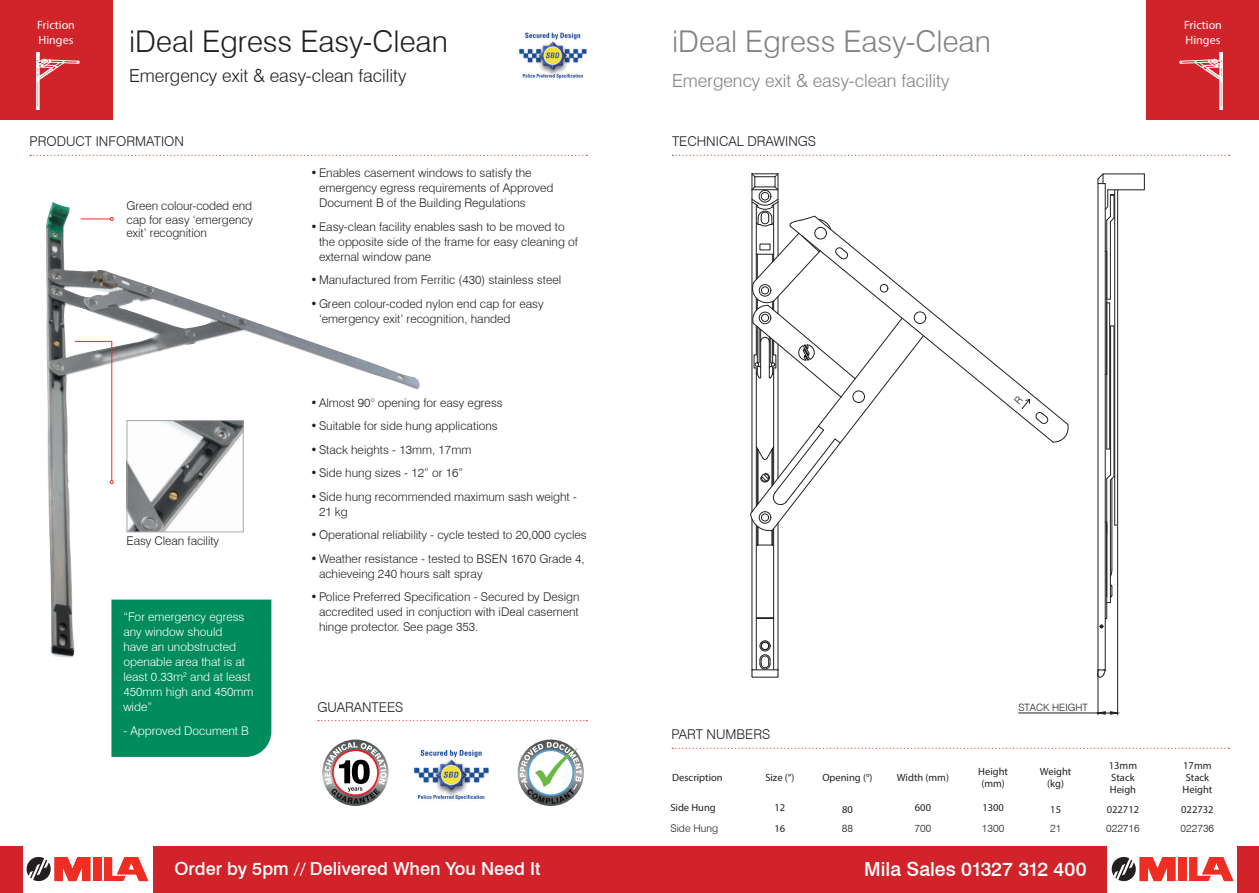
<style>
.page{position:relative;width:1259px;height:893px;background:#fff}
.page>*{position:absolute;margin:0;border:0;box-sizing:border-box;transform-origin:0 0}
.t1{font:300 30px "Swiss 721 BT";color:#808285}
.t2{font:300 30px "Swiss 721 BT";color:#231f20}
.t3{font:500 19.5px "Swiss 721 BT";color:#fff}
.t4{font:500 18px "Swiss 721 BT";color:#fff}
.t5{font:300 18px "Swiss 721 BT";color:#808285}
.t6{font:300 18px "Swiss 721 BT";color:#231f20}
.t7{font:300 13.5px "Swiss 721 BT";color:#231f20}
.t8{font:300 12px/15px "Swiss 721 BT";color:#231f20}
.t9{font:300 12px/15px "Swiss 721 BT";color:#fff}
.t10{font:12px/14.4px "Myriad Pro";color:#fff}
.t11{font:10.5px/12px "Myriad Pro";color:#231f20}
.t12{font:300 10.5px "Swiss 721 BT";color:#231f20}
.t13{font:300 10.05px "Swiss 721 BT";color:#231f20}
.s1{font-family:"Minion Pro"}
.s2{font-family:"Myriad Pro";font-weight:400}
</style>
<div class="page">
<svg style="left:672px;top:155px;width:557px;height:1px"></svg>
<svg style="left:30px;top:155px;width:557px;height:1px"></svg>
<div style="left:0;top:0;width:112px;height:119px;background:#d1232a"></div>
<div style="left:1147px;top:0;width:112px;height:119px;background:#d1232a"></div>
<hr style="left:39px;top:80px;width:1px;height:30px;background:#fff">
<hr style="left:36px;top:52px;width:1px;height:58px;background:#fff">
<hr style="left:38px;top:80px;width:1px;height:30px;background:#fff">
<hr style="left:37px;top:80px;width:1px;height:30px;background:#fff">
<svg style="left:36px;top:52px;width:43px;height:30px"></svg>
<img style="left:46px;top:202px;width:374px;height:456px">
<hr style="left:1219px;top:80px;width:1px;height:30px;background:#fff">
<hr style="left:1222px;top:52px;width:1px;height:58px;background:#fff">
<hr style="left:1220px;top:80px;width:1px;height:30px;background:#fff">
<hr style="left:1221px;top:80px;width:1px;height:30px;background:#fff">
<svg style="left:1179px;top:52px;width:44px;height:30px"></svg>
<svg style="left:672px;top:748px;width:557px;height:1px"></svg>
<hr style="left:777px;top:174px;width:1px;height:82px;background:#231f20">
<hr style="left:777px;top:523px;width:1px;height:147px;background:#231f20">
<hr style="left:751px;top:174px;width:1px;height:338px;background:#231f20">
<hr style="left:751px;top:519px;width:1px;height:151px;background:#231f20">
<hr style="left:773px;top:529px;width:1px;height:141px;background:#231f20">
<hr style="left:756px;top:525px;width:1px;height:145px;background:#231f20">
<div style="left:761px;top:192px;width:8px;height:8px;border:1px solid #231f20;border-radius:50%"></div>
<div style="left:759px;top:190px;width:12px;height:12px;border:1px solid #231f20;border-radius:50%"></div>
<svg style="left:751px;top:173px;width:28px;height:5px"></svg>
<svg style="left:751px;top:186px;width:28px;height:5px"></svg>
<div style="left:754px;top:176px;width:21px;height:11px;border:1px solid #231f20"></div>
<div style="left:759px;top:640px;width:11px;height:11px;border:1px solid #231f20;border-radius:50%"></div>
<svg style="left:757px;top:617px;width:16px;height:2px"></svg>
<svg style="left:751px;top:654px;width:28px;height:24px"></svg>
<div style="left:761px;top:642px;width:8px;height:8px;border:1px solid #231f20;border-radius:50%"></div>
<svg style="left:924px;top:305px;width:109px;height:106px"></svg>
<hr style="left:1097px;top:179px;width:1px;height:491px;background:#231f20">
<hr style="left:1105px;top:184px;width:1px;height:486px;background:#231f20">
<svg style="left:1097px;top:669px;width:9px;height:9px"></svg>
<hr style="left:1117px;top:526px;width:1px;height:189px;background:#231f20">
<hr style="left:1097px;top:671px;width:1px;height:44px;background:#231f20">
<hr style="left:1018px;top:713px;width:80px;height:1px;background:#231f20">
<svg style="left:1097px;top:711px;width:21px;height:4px"></svg>
<svg style="left:1099px;top:625px;width:4px;height:3px"></svg>
<svg style="left:1097px;top:173px;width:48px;height:446px"></svg>
<hr style="left:1111px;top:479px;width:1px;height:90px;background:#231f20">
<svg style="left:750px;top:198px;width:174px;height:348px"></svg>
<svg style="left:74px;top:341px;width:40px;height:143px"></svg>
<img style="left:128px;top:422px;width:114px;height:108px">
<div style="left:126px;top:420px;width:118px;height:112px;border:1px solid #a8a9ad"></div>
<svg style="left:81px;top:217px;width:33px;height:4px"></svg>
<div style="left:111px;top:600px;width:160px;height:157px;background:#008c5c"></div>
<img style="left:519px;top:32px;width:68px;height:47px">
<svg style="left:318px;top:720px;width:269px;height:1px"></svg>
<img style="left:414px;top:749px;width:76px;height:52px">
<svg style="left:322px;top:739px;width:67px;height:67px"></svg>
<svg style="left:324px;top:742px;width:62px;height:62px"></svg>
<svg style="left:517px;top:739px;width:67px;height:67px"></svg>
<svg style="left:520px;top:742px;width:61px;height:62px"></svg>
<div style="left:0;top:846px;width:629px;height:47px;background:#d2222a"></div>
<div style="left:629px;top:846px;width:630px;height:47px;background:#d2222a"></div>
<div style="left:1107px;top:838px;width:129px;height:55px;background:#fff"></div>
<div style="left:1178px;top:857px;width:8px;height:24px;background:#ee2e22"></div>
<svg style="left:1111px;top:857px;width:64px;height:25px"></svg>
<svg style="left:1189px;top:857px;width:44px;height:24px"></svg>
<div style="left:23px;top:838px;width:129px;height:55px;background:#fff"></div>
<div style="left:93px;top:857px;width:8px;height:24px;background:#ee2e22"></div>
<svg style="left:26px;top:857px;width:64px;height:25px"></svg>
<svg style="left:104px;top:857px;width:44px;height:24px"></svg>
<svg style="left:1014px;top:395px;width:55px;height:48px"></svg>
<p class="t10" style="left:37px;top:18px;width:39px">Friction<br>Hinges</p>
<h1 class="t2" style="left:129px;top:24px;width:320px">iDeal Egress Easy-Clean</h1>
<h3 class="t6" style="left:129px;top:65px;width:279px">Emergency exit &amp; easy-clean facility</h3>
<h1 class="t1" style="left:672px;top:24px;width:320px">iDeal Egress Easy-Clean</h1>
<h3 class="t5" style="left:672px;top:69px;width:279px">Emergency exit &amp; easy-clean facility</h3>
<p class="t7" style="left:30px;top:133px;width:156px">PRODUCT INFORMATION</p>
<p class="t7" style="left:672px;top:133px;width:146px">TECHNICAL DRAWINGS</p>
<p class="t8" style="left:319px;top:166px;width:236px;text-indent:-9px">•Enables casement windows to satisfy the emergency egress requirements of Approved<br>Document B of the Building Regulations</p>
<p class="t8" style="left:319px;top:219px;width:261px;text-indent:-9px">•Easy-clean facility enables sash to be moved to the opposite side of the frame for easy cleaning of external window pane</p>
<p class="t8" style="left:310px;top:273px;width:252px">•Manufactured from Ferritic (430) stainless steel</p>
<p class="t8" style="left:319px;top:296px;width:226px;text-indent:-9px">•Green colour-coded nylon end cap for easy ‘emergency exit’ recognition, handed</p>
<p class="t8" style="left:126px;top:199px;width:128px;line-height:13.5px;text-align:justify">Green colour-coded end cap for easy ‘emergency exit’ recognition</p>
<p class="t10" style="left:1184px;top:18px;width:39px">Friction<br>Hinges</p>
<p class="t8" style="left:126px;top:533px;width:94px">Easy Clean facility</p>
<p class="t9" style="left:123px;top:610px;width:132px">“For emergency egress any window should<br>have an unobstructed openable area that is at least 0.33m<sup>2</sup> and at least<br>450mm high and 450mm wide”</p>
<p class="t9" style="left:123px;top:723px;width:127px">- Approved Document B</p>
<p class="t8" style="left:310px;top:395px;width:194px">•Almost 90° opening for easy egress</p>
<p class="t8" style="left:310px;top:418px;width:189px">•Suitable for side hung applications</p>
<p class="t8" style="left:310px;top:442px;width:162px">•Stack heights - 13mm, 17mm</p>
<p class="t8" style="left:310px;top:465px;width:154px">•Side hung sizes - 12” or 16”</p>
<p class="t8" style="left:319px;top:489px;width:259px;text-indent:-9px">•Side hung recommended maximum sash weight -<br>21 kg</p>
<p class="t8" style="left:310px;top:527px;width:278px">•Operational reliability - cycle tested to 20,000 cycles</p>
<p class="t8" style="left:319px;top:551px;width:267px;text-indent:-9px">•Weather resistance - tested to BSEN 1670 Grade 4, achieveing 240 hours salt spray</p>
<p class="t8" style="left:319px;top:589px;width:262px;text-align:justify;text-indent:-9px">•Police Preferred Specification - Secured by Design accredited used in conjuction with iDeal casement hinge protector. See page 353.</p>
<p class="t7" style="left:317px;top:698px;width:87px">GUARANTEES</p>
<p class="t13" style="left:1018px;top:701px;width:71px">STACK HEIGHT</p>
<p class="t7" style="left:671px;top:726px;width:100px">PART NUMBERS</p>
<p class="t11" style="left:672px;top:771px;width:52px">Description</p>
<p class="t11" style="left:765px;top:771px;width:31px">Size (“)</p>
<p class="t11" style="left:822px;top:771px;width:52px">Opening (<span class="s1">°</span>)</p>
<p class="t11" style="left:897px;top:771px;width:54px">Width (mm)</p>
<p class="t11" style="left:978px;top:765px;width:31px">Height (mm)</p>
<p class="t11" style="left:1040px;top:765px;width:33px;text-align:center">Weight (kg)</p>
<p class="t11" style="left:1108px;top:759px;width:30px">13mm<br>Stack<br>Heigh</p>
<p class="t11" style="left:1182px;top:759px;width:31px;text-align:center">17mm<br>Stack<br>Height</p>
<p class="t11" style="left:670px;top:802px;width:47px">Side Hung</p>
<p class="t11" style="left:774px;top:802px;width:12px">12</p>
<p class="t11" style="left:842px;top:803px;width:12px">80</p>
<p class="t11" style="left:915px;top:802px;width:18px">600</p>
<p class="t11" style="left:982px;top:802px;width:23px">1300</p>
<p class="t11" style="left:1050px;top:803px;width:12px">15</p>
<p class="t11" style="left:1106px;top:803px;width:34px">022712</p>
<p class="t11" style="left:1181px;top:803px;width:34px">022732</p>
<p class="t12" style="left:670px;top:822px;width:49px">Side Hung</p>
<p class="t11" style="left:774px;top:823px;width:12px">16</p>
<p class="t12" style="left:842px;top:822px;width:13px">88</p>
<p class="t12" style="left:914px;top:822px;width:18px">700</p>
<p class="t12" style="left:982px;top:822px;width:24px">1300</p>
<p class="t12" style="left:1050px;top:822px;width:13px">21</p>
<p class="t12" style="left:1106px;top:822px;width:35px">022716</p>
<p class="t12" style="left:1180px;top:822px;width:35px">022736</p>
<h3 class="t4" style="left:174px;top:858px;width:368px">Order by 5pm <span class="s2">//</span> Delivered When You Need It</h3>
<h2 class="t3" style="left:864px;top:858px;width:224px">Mila Sales 01327 312 400</h2>
</div>
